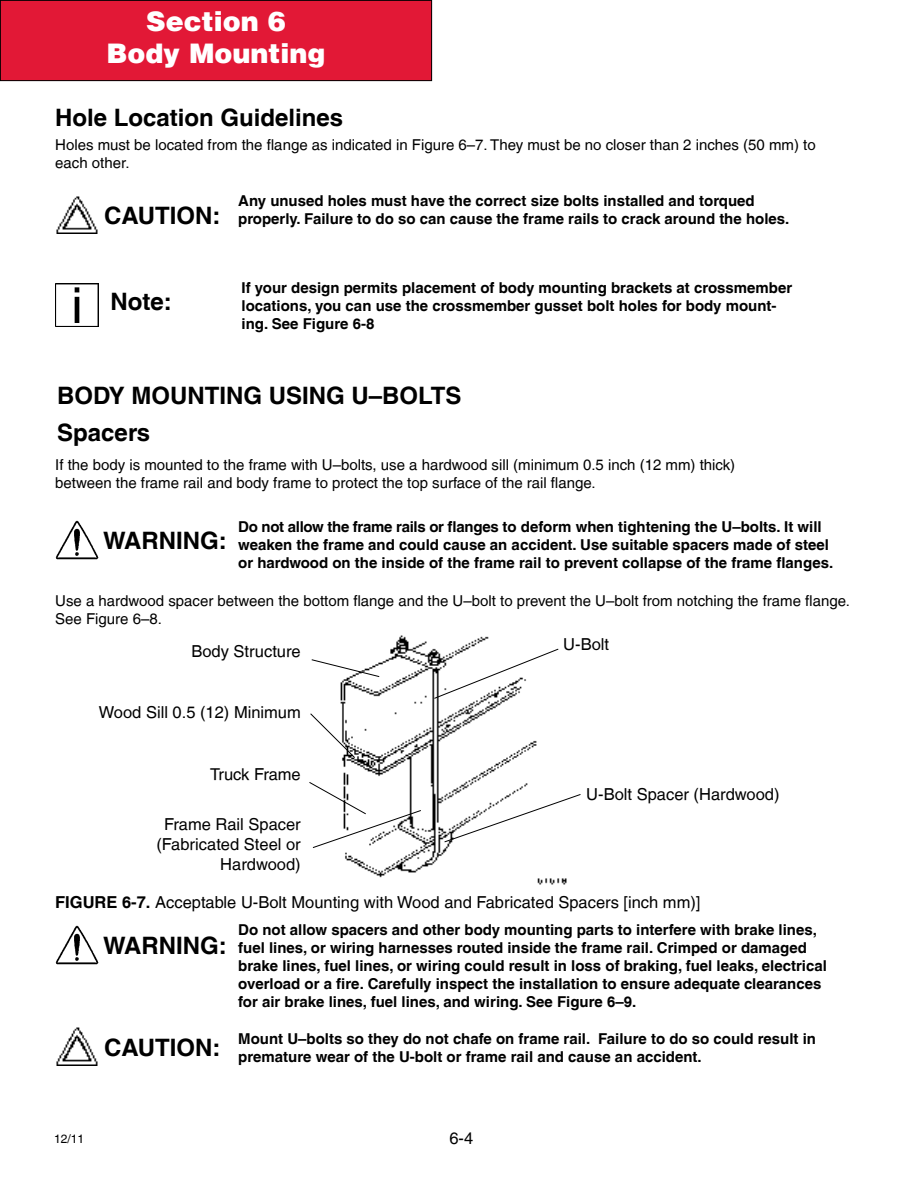
<style>
.page{position:relative;width:918px;height:1188px;background:#fff}
.page>*{position:absolute;margin:0;border:0;box-sizing:border-box;transform-origin:0 0}
.t1{font:900 27px/32.4px "Helvetica LT";color:#fff;text-align:center}
.t2{font:700 24px/36.3px "Helvetica LT";color:#000}
.t3{font:16.5px/19.8px "Helvetica LT";color:#000;text-align:right}
.t4{font:700 15px/18px "Helvetica LT";color:#000}
.t5{font:15px/18px "Helvetica LT";color:#000}
.t6{font:12px "Helvetica LT";color:#000}
.s1{font-weight:700}
</style>
<div class="page">
<div style="left:0;top:0;width:432px;height:81px;background:#e21836"></div>
<div style="left:0;top:0;width:432px;height:81px;border:1px solid #000"></div>
<img style="left:56px;top:196px;width:42px;height:37px">
<img style="left:55px;top:284px;width:43px;height:43px">
<img style="left:340px;top:635px;width:227px;height:250px">
<svg style="left:311px;top:659px;width:69px;height:19px"></svg>
<svg style="left:310px;top:713px;width:46px;height:46px"></svg>
<svg style="left:309px;top:781px;width:113px;height:68px"></svg>
<svg style="left:444px;top:793px;width:137px;height:50px"></svg>
<svg style="left:433px;top:648px;width:126px;height:51px"></svg>
<img style="left:55px;top:521px;width:43px;height:38px">
<img style="left:55px;top:926px;width:43px;height:38px">
<img style="left:56px;top:1027px;width:42px;height:38px">
<h1 class="t1" style="left:107px;top:4px;width:221px">Section 6<br>Body Mounting</h1>
<h2 class="t2" style="left:55px;top:99px;width:290px">Hole Location Guidelines</h2>
<p class="t5" style="left:55px;top:136px;width:762px">Holes must be located from the flange as indicated in Figure 6–7. They must be no closer than 2 inches (50 mm) to each other.</p>
<h2 class="t2" style="left:104px;top:197px;width:118px">CAUTION:</h2>
<p class="t4" style="left:238px;top:192px;width:553px">Any unused holes must have the correct size bolts installed and torqued properly. Failure to do so can cause the frame rails to crack around the holes.</p>
<h2 class="t2" style="left:111px;top:283px;width:63px">Note:</h2>
<p class="t4" style="left:242px;top:278px;width:552px">If your design permits placement of body mounting brackets at crossmember locations, you can use the crossmember gusset bolt holes for body mount&shy;ing. See Figure 6-8</p>
<h2 class="t2" style="left:57px;top:377px;width:406px">BODY MOUNTING USING U–BOLTS<br>Spacers</h2>
<p class="t5" style="left:55px;top:456px;width:682px">If the body is mounted to the frame with U–bolts, use a hardwood sill (minimum 0.5 inch (12 mm) thick) between the frame rail and body frame to protect the top surface of the rail flange.</p>
<h2 class="t2" style="left:103px;top:523px;width:125px">WARNING:</h2>
<p class="t4" style="left:238px;top:518px;width:597px">Do not allow the frame rails or flanges to deform when tightening the U–bolts. It will weaken the frame and could cause an accident. Use suitable spacers made of steel or hardwood on the inside of the frame rail to prevent collapse of the frame flanges.</p>
<p class="t5" style="left:55px;top:591px;width:796px">Use a hardwood spacer between the bottom flange and the U–bolt to prevent the U–bolt from notching the frame flange.<br>See Figure 6–8.</p>
<p class="t3" style="left:191px;top:641px;width:111px">Body Structure</p>
<p class="t3" style="left:563px;top:635px;width:47px">U-Bolt</p>
<p class="t3" style="left:99px;top:702px;width:203px">Wood Sill 0.5 (12) Minimum</p>
<p class="t3" style="left:210px;top:764px;width:92px">Truck Frame</p>
<p class="t3" style="left:156px;top:814px;width:146px">Frame Rail Spacer (Fabricated Steel or<br>Hardwood)</p>
<p class="t3" style="left:586px;top:784px;width:195px">U-Bolt Spacer (Hardwood)</p>
<p class="t3" style="left:55px;top:892px;width:647px"><span class="s1">FIGURE 6-7.</span> Acceptable U-Bolt Mounting with Wood and Fabricated Spacers [inch mm)]</p>
<h2 class="t2" style="left:103px;top:928px;width:125px">WARNING:</h2>
<h2 class="t2" style="left:104px;top:1029px;width:118px">CAUTION:</h2>
<p class="t4" style="left:238px;top:920px;width:590px">Do not allow spacers and other body mounting parts to interfere with brake lines, fuel lines, or wiring harnesses routed inside the frame rail. Crimped or damaged brake lines, fuel lines, or wiring could result in loss of braking, fuel leaks, electrical overload or a fire. Carefully inspect the installation to ensure adequate clearances for air brake lines, fuel lines, and wiring. See Figure 6–9.</p>
<p class="t4" style="left:238px;top:1030px;width:579px">Mount U–bolts so they do not chafe on frame rail. Failure to do so could result in premature wear of the U-bolt or frame rail and cause an accident.</p>
<p class="t6" style="left:54px;top:1131px;width:32px">12/11</p>
<p class="t3" style="left:449px;top:1129px;width:25px">6-4</p>
</div>
